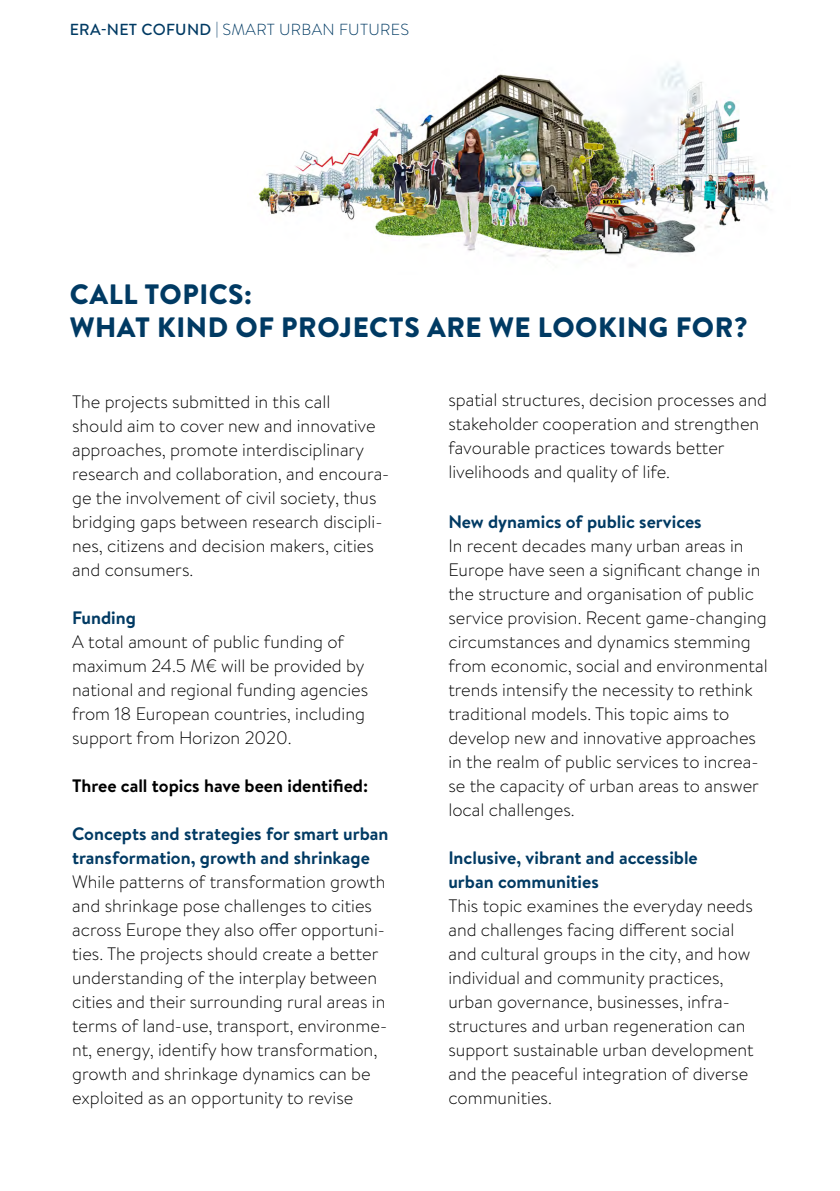
<style>
.page{position:relative;width:840px;height:1191px;background:#fff}
.page>*{position:absolute;margin:0;border:0;box-sizing:border-box;transform-origin:0 0}
.t1{font:900 28px/33.6px "Brandon Text";letter-spacing:.02em;color:#003a63}
.t2{font:300 18px/24px "Brandon Text";color:#000}
.t3{font:700 18px/24px "Brandon Text";color:#003a63}
.t4{font:700 18px "Brandon Text";color:#000}
.t5{font:300 16px "Brandon Text";letter-spacing:.02em;color:#003a63}
.s1{font-weight:500}
</style>
<div class="page">
<img style="left:258px;top:63px;width:510px;height:197px">
<p class="t5" style="left:70px;top:19px;width:339px"><span class="s1">ERA-NET COFUND</span> | Smart Urban Futu res</p>
<h1 class="t1" style="left:70px;top:277px;width:300px">CALL TOPICS:<br>WHAT KIN D OF PROJECTS</h1>
<h1 class="t1" style="left:427px;top:310px;width:19px">ARE</h1>
<h1 class="t1" style="left:489px;top:310px;width:260px">WE LOOKIN G FOR?</h1>
<p class="t2" style="left:72px;top:389px;width:319px">The projects submitted in this call<br>should aim to cover new and innovative approaches, promote interdisciplinary research and collaboration, and encoura&shy;ge the involvement of civil society, thus bridging gaps between research discipli&shy;nes, citizens and decision makers, cities and consumers.</p>
<p class="t3" style="left:72px;top:605px;width:65px">Funding</p>
<p class="t2" style="left:72px;top:629px;width:297px">A total amount of public funding of maximum 24.5 M€ will be provided by national and regional funding agencies from 18 European countries, including support from Horizon 2020.</p>
<p class="t4" style="left:72px;top:773px;width:297px">Three call topics have been identified:</p>
<p class="t3" style="left:72px;top:821px;width:318px">Concepts and strategies for smart urban transformation, growth and shrinkage</p>
<p class="t2" style="left:72px;top:869px;width:316px">While patterns of transformation growth and shrinkage pose challenges to cities across Europe they also offer opportuni&shy;ties. The projects should create a better understanding of the interplay between cities and their surrounding rural areas in terms of land-use, transport, environme&shy;nt, energy, identify how transformation, growth and shrinkage dynamics can be exploited as an opportunity to revise</p>
<p class="t2" style="left:448px;top:387px;width:320px">spatial structures, decision processes and stakeholder cooperation and strengthen favourable practices towards better livelihoods and quality of life.</p>
<p class="t3" style="left:448px;top:509px;width:255px">New dynamics of public services</p>
<p class="t2" style="left:448px;top:533px;width:321px">In recent decades many urban areas in Europe have seen a significant change in the structure and organisation of public service provision. Recent game-changing circumstances and dynamics stemming from economic, social and environmental trends intensify the necessity to rethink traditional models. This topic aims to develop new and innovative approaches in the realm of public services to increa&shy;se the capacity of urban areas to answer local challenges.</p>
<p class="t3" style="left:448px;top:845px;width:251px">Inclusive, vibrant and accessible urban communities</p>
<p class="t2" style="left:448px;top:893px;width:306px">This topic examines the everyday needs and challenges facing different social and cultural groups in the city, and how individual and community practices, urban governance, businesses, infra&shy;structures and urban regeneration can support sustainable urban development and the peaceful integration of diverse communities.</p>
</div>
